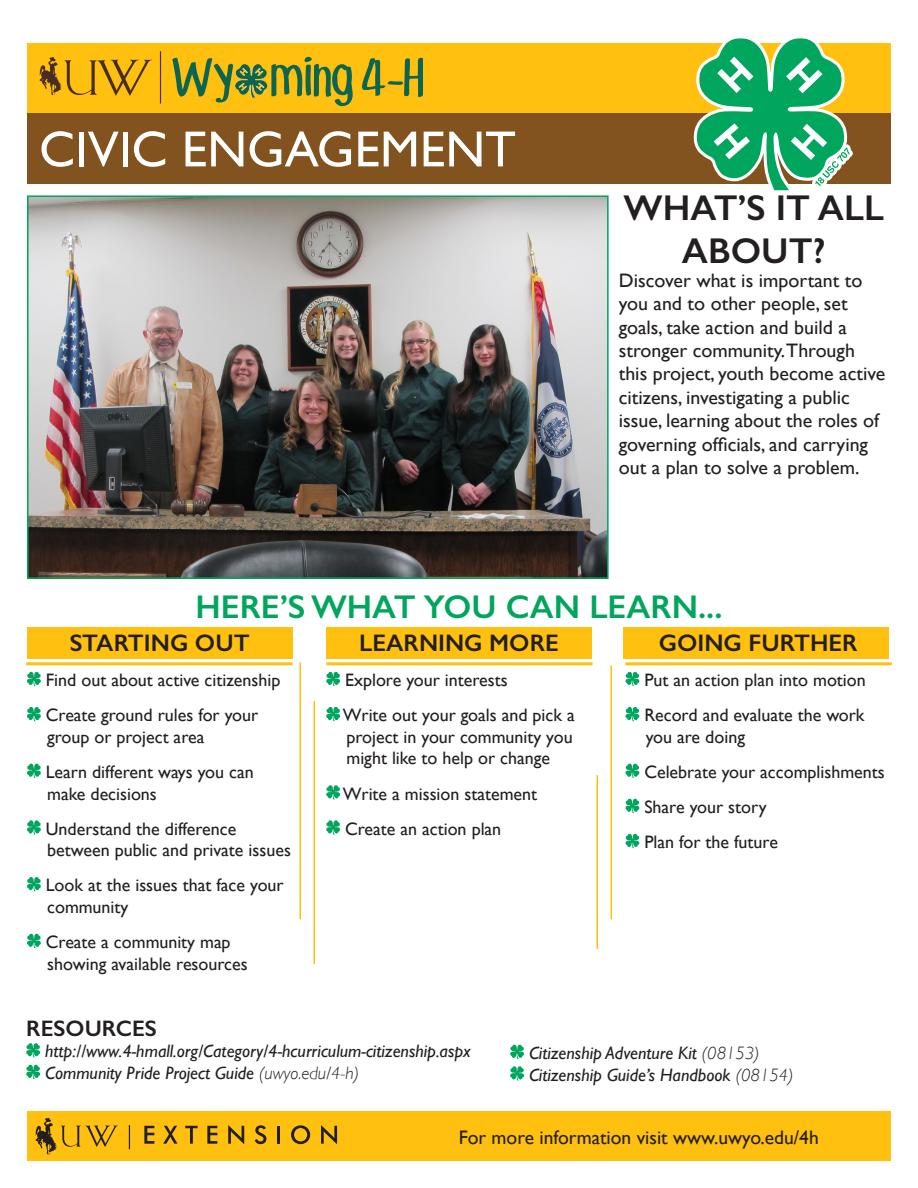
<style>
.page{position:relative;width:918px;height:1188px;background:#fff}
.page>*{position:absolute;margin:0;border:0;box-sizing:border-box;transform-origin:0 0}
.t1{font:51px "Gill Sans";color:#fff}
.t2{font:600 36px/43.2px "Gill Sans";color:#231f20;text-align:center}
.t3{font:600 33px "Gill Sans";color:#00a65d}
.t4{font:600 24px "Gill Sans";color:#231f20}
.t5{font:600 22.5px "Gill Sans";color:#231f20}
.t6{font:19.5px/23.4px "Gill Sans";color:#231f20}
.t7{font:18px/21.6px "Gill Sans";color:#231f20}
.t8{font:italic 18px "Gill Sans";color:#231f20}
.s1{font-weight:300}
</style>
<div class="page">
<div style="left:27px;top:44px;width:864px;height:70px;background:#ffc00f"></div>
<div style="left:27px;top:1111px;width:864px;height:50px;background:#ffc00f"></div>
<div style="left:27px;top:628px;width:265px;height:31px;background:#ffc00f"></div>
<div style="left:327px;top:628px;width:265px;height:31px;background:#ffc00f"></div>
<div style="left:623px;top:628px;width:266px;height:31px;background:#ffc00f"></div>
<div style="left:27px;top:114px;width:864px;height:70px;background:#82531e"></div>
<svg style="left:172px;top:58px;width:61px;height:44px"></svg>
<svg style="left:271px;top:57px;width:82px;height:49px"></svg>
<svg style="left:362px;top:58px;width:61px;height:39px"></svg>
<img style="left:235px;top:64px;width:32px;height:34px">
<svg style="left:40px;top:57px;width:112px;height:38px"></svg>
<hr style="left:160px;top:51px;width:1px;height:53px;background:#492d23">
<svg style="left:36px;top:1118px;width:82px;height:37px"></svg>
<svg style="left:144px;top:1126px;width:10px;height:18px"></svg>
<svg style="left:163px;top:1126px;width:15px;height:18px"></svg>
<svg style="left:185px;top:1126px;width:13px;height:18px"></svg>
<svg style="left:207px;top:1126px;width:10px;height:18px"></svg>
<svg style="left:228px;top:1125px;width:16px;height:19px"></svg>
<svg style="left:255px;top:1125px;width:11px;height:19px"></svg>
<hr style="left:277px;top:1126px;width:3px;height:18px;background:#231f20">
<svg style="left:291px;top:1125px;width:19px;height:19px"></svg>
<svg style="left:321px;top:1125px;width:16px;height:19px"></svg>
<svg style="left:129px;top:1125px;width:1px;height:24px"></svg>
<img style="left:30px;top:198px;width:576px;height:378px">
<div style="left:27px;top:195px;width:582px;height:384px;border:2px solid #00a65e"></div>
<svg style="left:27px;top:672px;width:14px;height:14px"></svg>
<svg style="left:27px;top:707px;width:14px;height:14px"></svg>
<svg style="left:27px;top:764px;width:14px;height:14px"></svg>
<svg style="left:27px;top:820px;width:14px;height:15px"></svg>
<svg style="left:27px;top:877px;width:14px;height:14px"></svg>
<svg style="left:27px;top:934px;width:14px;height:14px"></svg>
<svg style="left:326px;top:672px;width:14px;height:14px"></svg>
<svg style="left:326px;top:707px;width:14px;height:14px"></svg>
<svg style="left:326px;top:785px;width:14px;height:15px"></svg>
<svg style="left:326px;top:820px;width:14px;height:15px"></svg>
<svg style="left:625px;top:672px;width:15px;height:14px"></svg>
<svg style="left:625px;top:707px;width:15px;height:14px"></svg>
<svg style="left:625px;top:764px;width:15px;height:14px"></svg>
<svg style="left:625px;top:799px;width:15px;height:14px"></svg>
<svg style="left:625px;top:834px;width:15px;height:14px"></svg>
<hr style="left:26px;top:662px;width:266px;height:3px;background:#ffc00f">
<hr style="left:326px;top:662px;width:266px;height:3px;background:#ffc00f">
<hr style="left:626px;top:662px;width:266px;height:3px;background:#ffc00f">
<svg style="left:691px;top:38px;width:163px;height:153px"></svg>
<hr style="left:299px;top:662px;width:2px;height:257px;background:#ffc00f">
<hr style="left:314px;top:701px;width:1px;height:263px;background:#ffc00f">
<hr style="left:611px;top:665px;width:1px;height:254px;background:#ffc00f">
<hr style="left:596px;top:775px;width:2px;height:174px;background:#ffc00f">
<svg style="left:26px;top:1043px;width:14px;height:14px"></svg>
<svg style="left:26px;top:1065px;width:14px;height:14px"></svg>
<svg style="left:510px;top:1045px;width:14px;height:14px"></svg>
<svg style="left:510px;top:1066px;width:14px;height:15px"></svg>
<p class="t1" style="left:39px;top:119px;width:478px">CIVIC ENGAGEMENT</p>
<p class="t2" style="left:624px;top:186px;width:262px">WHAT’S IT ALL<br>ABOUT?</p>
<p class="t6" style="left:619px;top:268px;width:268px">Discover what is important to you and to other people, set goals, take action and build a stronger community.Through this project, youth become active citizens, investigating a public issue, learning about the roles of governing officials, and carrying out a plan to solve a problem.</p>
<p class="t3" style="left:196px;top:587px;width:528px">HERE’S WHAT YOU CAN LEARN...</p>
<p class="t4" style="left:70px;top:628px;width:181px">STARTING OUT</p>
<p class="t7" style="left:46px;top:669px;width:236px">Find out about active citizenship</p>
<p class="t7" style="left:46px;top:704px;width:214px">Create ground rules for your group or project area</p>
<p class="t7" style="left:46px;top:761px;width:209px">Learn different ways you can make decisions</p>
<p class="t7" style="left:46px;top:818px;width:247px">Understand the difference between public and private issues</p>
<p class="t7" style="left:46px;top:874px;width:239px">Look at the issues that face your community</p>
<p class="t7" style="left:46px;top:931px;width:203px">Create a community map showing available resources</p>
<p class="t4" style="left:359px;top:628px;width:201px">LEARNING MORE</p>
<p class="t7" style="left:345px;top:669px;width:164px">Explore your interests</p>
<p class="t7" style="left:343px;top:704px;width:233px;text-align:justify">Write out your goals and pick a project in your community you might like to help or change</p>
<p class="t7" style="left:343px;top:782px;width:196px">Write a mission statement</p>
<p class="t7" style="left:345px;top:818px;width:158px">Create an action plan</p>
<p class="t4" style="left:659px;top:628px;width:200px">GOING FURTHER</p>
<p class="t7" style="left:644px;top:669px;width:223px">Put an action plan into motion</p>
<p class="t7" style="left:644px;top:704px;width:222px">Record and evaluate the work you are doing</p>
<p class="t7" style="left:644px;top:761px;width:242px">Celebrate your accomplishments</p>
<p class="t7" style="left:644px;top:796px;width:124px">Share your story</p>
<p class="t7" style="left:644px;top:831px;width:135px">Plan for the future</p>
<p class="t5" style="left:26px;top:1015px;width:132px">RESOURCES</p>
<p class="t8" style="left:45px;top:1041px;width:427px">http://www.4-hmall.org/Category/4-hcurriculum-citizenship.aspx</p>
<p class="t8" style="left:45px;top:1063px;width:316px">Community Pride Project Guide <span class="s1">(uwyo.edu/4-h)</span></p>
<p class="t8" style="left:529px;top:1043px;width:232px">Citizenship Adventure Kit <span class="s1">(08153)</span></p>
<p class="t8" style="left:529px;top:1064px;width:266px">Citizenship Guide’s Handbook <span class="s1">(08154)</span></p>
<p class="t6" style="left:459px;top:1126px;width:361px">For more information visit www.uwyo.edu/4h</p>
</div>
